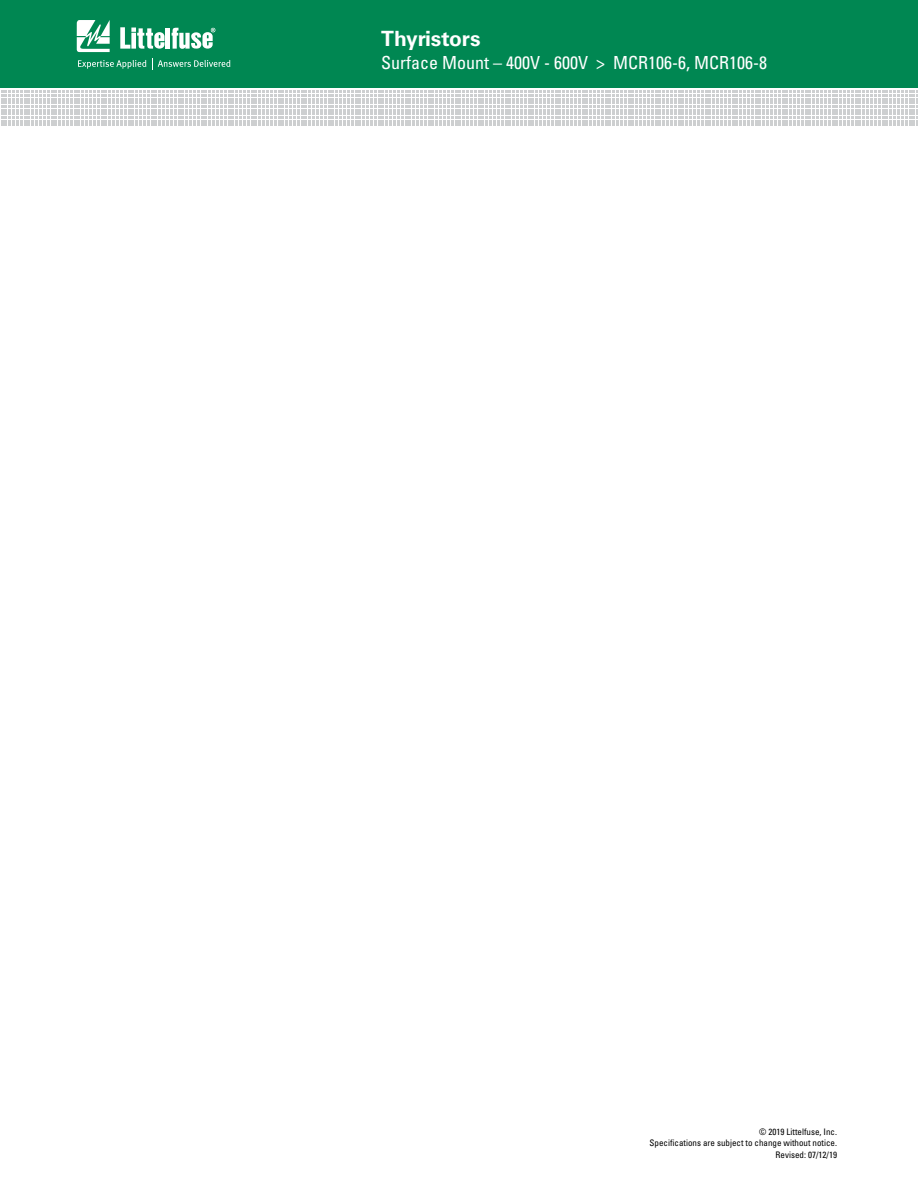
<style>
.page{position:relative;width:918px;height:1188px;background:#fff}
.page>*{position:absolute;margin:0;border:0;box-sizing:border-box;transform-origin:0 0}
.t1{font:700 21px "Univers LT Std";color:#fff}
.t2{font:condensed 18px "Univers LT Std";color:#fff}
.t3{font:condensed 9px/10.8px "Univers LT Std";color:#000;text-align:right}
</style>
<div class="page">
<div style="left:0;top:0;width:918px;height:88px;background:#008752"></div>
<svg style="left:1px;top:91px;width:917px;height:35px"></svg>
<svg style="left:77px;top:20px;width:33px;height:32px"></svg>
<hr style="left:166px;top:28px;width:4px;height:21px;background:#fff">
<svg style="left:172px;top:28px;width:43px;height:21px"></svg>
<svg style="left:120px;top:27px;width:44px;height:22px"></svg>
<svg style="left:78px;top:60px;width:68px;height:9px"></svg>
<svg style="left:152px;top:58px;width:78px;height:11px"></svg>
<h1 class="t1" style="left:381px;top:26px;width:101px">Thyristors</h1>
<h2 class="t2" style="left:381px;top:52px;width:387px">Surface Mount – 400V - 600V &gt; MCR106-6, MCR106-8</h2>
<p class="t3" style="left:650px;top:1126px;width:189px">© 2019 Littelfuse, Inc.<br>Specifications are subject to change without notice.</p>
<p class="t3" style="left:776px;top:1149px;width:63px">Revised: 07/12/19</p>
</div>
